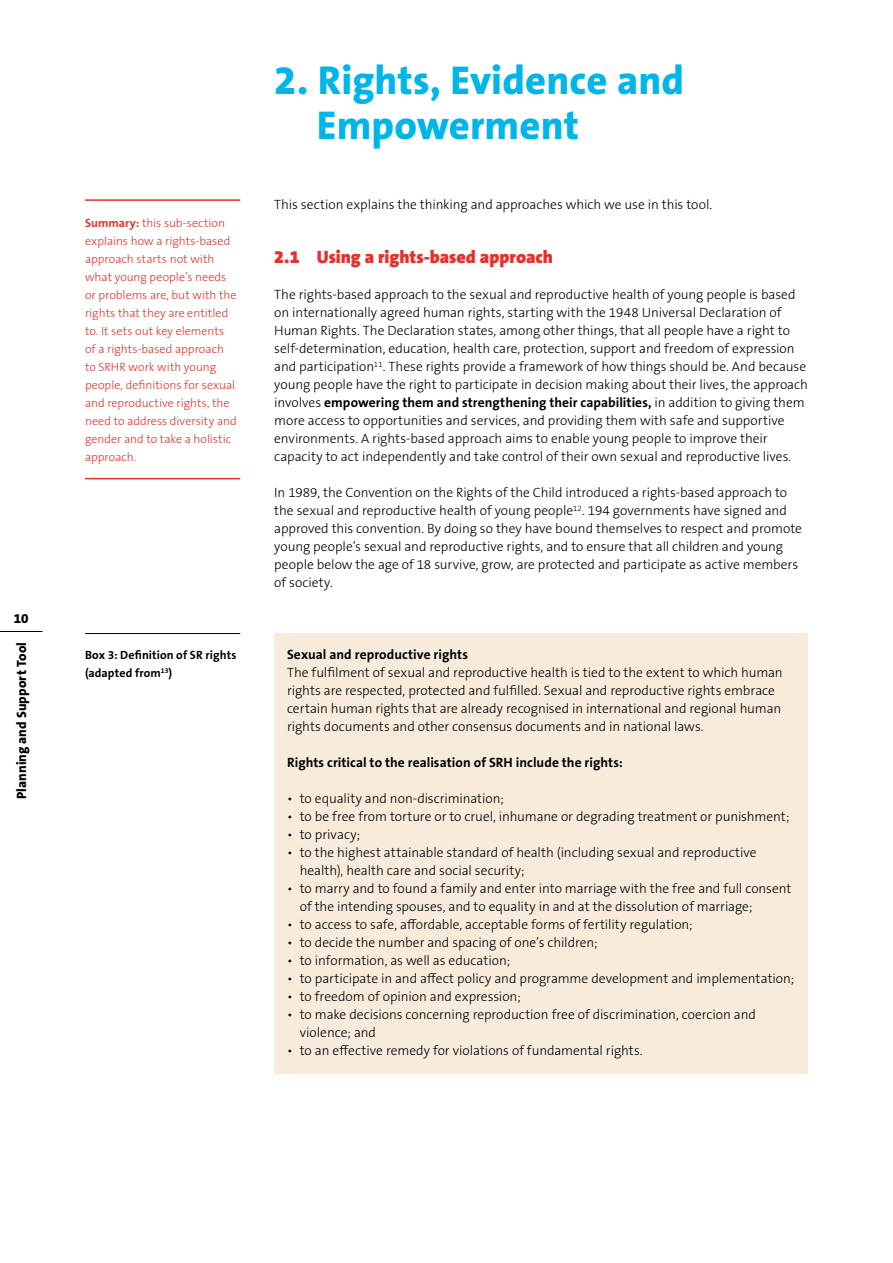
<style>
.page{position:relative;width:893px;height:1263px;background:#fff}
.page>*{position:absolute;margin:0;border:0;box-sizing:border-box;transform-origin:0 0}
.t1{font:800 40.5px/45px "The Sans B W8";letter-spacing:.005em;color:#00b6e8}
.t2{font:900 18px "The Sans B W9";color:#e4312b}
.t3{font:300 13.5px/18px "The Sans B W3";letter-spacing:-.005em;color:#000}
.t4{font:700 13.5px "The Sans B W7";letter-spacing:.005em;color:#000}
.t5{font:800 13.5px "The Sans B W8";letter-spacing:.005em;color:#000}
.t6{font:300 12px/18px "The Sans B W3";letter-spacing:.005em;color:#e4312b}
.t7{font:700 12px/18px "The Sans B W7";letter-spacing:.01em;color:#000}
.s1{font-family:"The Sans B W7";font-weight:700}
.s2{font-family:"The Sans B W3";font-weight:300}
</style>
<div class="page">
<hr style="left:0;top:631px;width:43px;height:1px;background:#000">
<div style="left:274px;top:633px;width:534px;height:440px;background:#f7ecdb"></div>
<hr style="left:85px;top:199px;width:155px;height:2px;background:#e4312b">
<hr style="left:85px;top:478px;width:155px;height:1px;background:#e4312b">
<hr style="left:85px;top:633px;width:155px;height:1px;background:#000">
<p class="t5" style="left:14px;top:610px;width:16px">10</p>
<p class="t5" style="left:13px;top:799px;width:159px;rotate:-90deg">Planning and Support Tool</p>
<p class="t6" style="left:85px;top:214px;width:153px"><span class="s1">Summary:</span> this sub-section explains how a rights-based approach starts not with what young people’s needs or problems are, but with the rights that they are entitled to. It sets out key elements of a rights-based approach to SRHR work with young people, definitions for sexual and reproductive rights, the need to address diversity and gender and to take a holistic approach.</p>
<p class="t7" style="left:85px;top:646px;width:153px">Box 3: Definition of SR rights (adapted from<sup>13</sup>)</p>
<h1 class="t1" style="left:317px;top:58px;width:369px;text-indent:-43px">2. Rights, Evidence and<br>Empowerment</h1>
<p class="t3" style="left:274px;top:196px;width:439px">This section explains the thinking and approaches which we use in this tool.</p>
<h2 class="t2" style="left:274px;top:246px;width:280px">2.1 Using a rights-based approach</h2>
<p class="t3" style="left:274px;top:286px;width:535px">The rights-based approach to the sexual and reproductive health of young people is based on internationally agreed human rights, starting with the 1948 Universal Declaration of Human Rights. The Declaration states, among other things, that all people have a right to self-determination, education, health care, protection, support and freedom of expression and participation<sup>11</sup>. These rights provide a framework of how things should be. And because young people have the right to participate in decision making about their lives, the approach</p>
<p class="t4" style="left:274px;top:394px;width:532px"><span class="s2">involves</span> empowering them and strengthening their capabilities, <span class="s2">in addition to giving them</span></p>
<p class="t3" style="left:274px;top:412px;width:519px">more access to opportunities and services, and providing them with safe and supportive environments. A rights-based approach aims to enable young people to improve their capacity to act independently and take control of their own sexual and reproductive lives.</p>
<p class="t3" style="left:274px;top:484px;width:529px">In 1989, the Convention on the Rights of the Child introduced a rights-based approach to the sexual and reproductive health of young people<sup>12</sup>. 194 governments have signed and approved this convention. By doing so they have bound themselves to respect and promote young people’s sexual and reproductive rights, and to ensure that all children and young people below the age of 18 survive, grow, are protected and participate as active members of society.</p>
<p class="t4" style="left:287px;top:646px;width:182px">Sexual and reproductive rights</p>
<p class="t3" style="left:287px;top:664px;width:497px">The fulfilment of sexual and reproductive health is tied to the extent to which human rights are respected, protected and fulfilled. Sexual and reproductive rights embrace certain human rights that are already recognised in international and regional human rights documents and other consensus documents and in national laws.</p>
<p class="t4" style="left:287px;top:754px;width:337px">Rights critical to the realisation of SRH include the rights:</p>
<p class="t3" style="left:287px;top:790px;width:218px">• to equality and non-discrimination;</p>
<p class="t3" style="left:287px;top:808px;width:504px">• to be free from torture or to cruel, inhumane or degrading treatment or punishment;</p>
<p class="t3" style="left:287px;top:826px;width:75px">• to privacy;</p>
<p class="t3" style="left:300px;top:844px;width:458px;text-indent:-13px">• to the highest attainable standard of health (including sexual and reproductive health), health care and social security;</p>
<p class="t3" style="left:300px;top:880px;width:493px;text-indent:-13px">• to marry and to found a family and enter into marriage with the free and full consent of the intending spouses, and to equality in and at the dissolution of marriage;</p>
<p class="t3" style="left:287px;top:916px;width:407px">• to access to safe, affordable, acceptable forms of fertility regulation;</p>
<p class="t3" style="left:287px;top:934px;width:312px">• to decide the number and spacing of one’s children;</p>
<p class="t3" style="left:287px;top:952px;width:225px">• to information, as well as education;</p>
<p class="t3" style="left:287px;top:970px;width:509px">• to participate in and affect policy and programme development and implementation;</p>
<p class="t3" style="left:287px;top:988px;width:235px">• to freedom of opinion and expression;</p>
<p class="t3" style="left:300px;top:1006px;width:458px;text-indent:-13px">• to make decisions concerning reproduction free of discrimination, coercion and violence; and</p>
<p class="t3" style="left:287px;top:1042px;width:357px">• to an effective remedy for violations of fundamental rights.</p>
</div>
